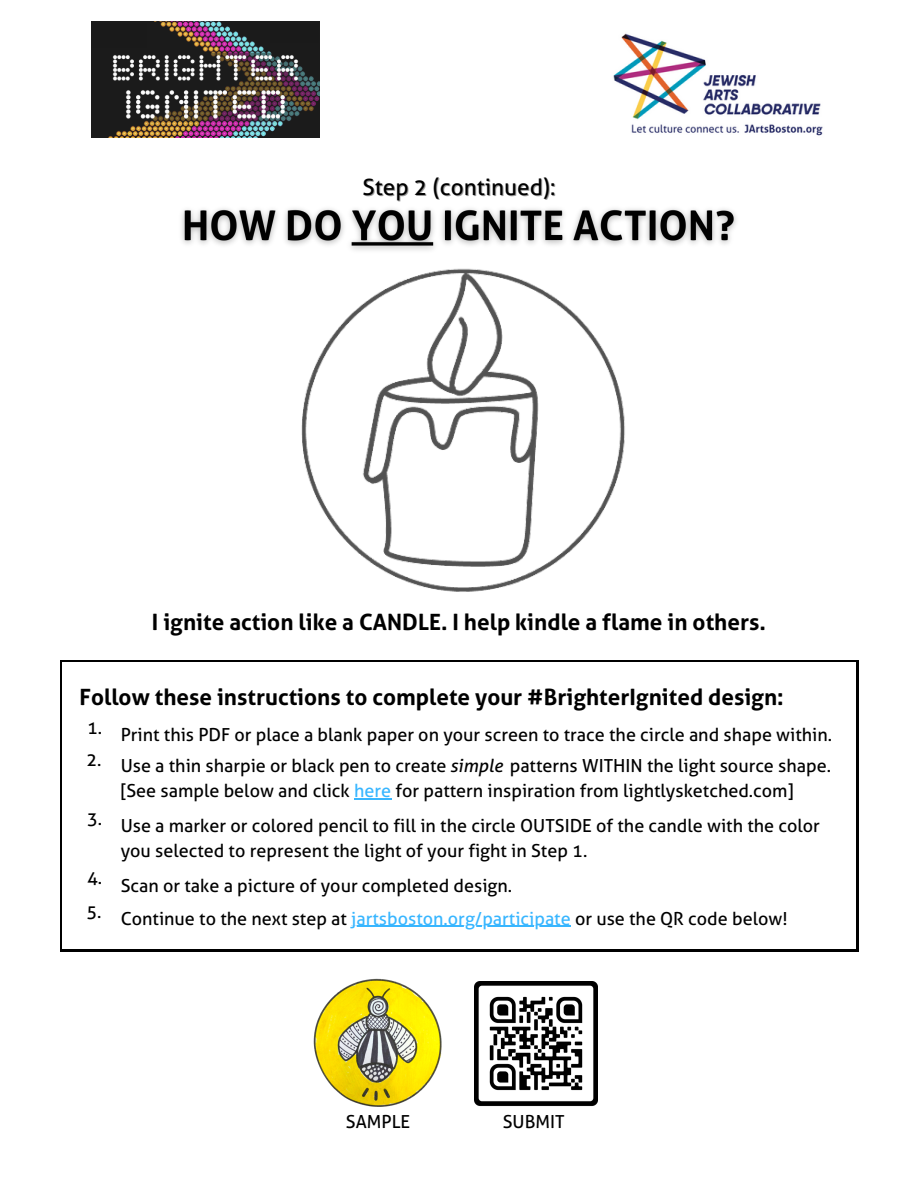
<style>
.page{position:relative;width:918px;height:1188px;background:#fff}
.page>*{position:absolute;margin:0;border:0;box-sizing:border-box;transform-origin:0 0}
.t1{font:700 22.5px "Aller";color:#000}
.t2{font:22.5px "Aller";color:#000}
.t3{font:18px/24.8px "Aller";color:#000}
.s1{font-style:italic}
.s2{color:#38b6ff}
</style>
<div class="page">
<img style="left:613px;top:33px;width:210px;height:103px">
<img style="left:474px;top:981px;width:124px;height:125px">
<img style="left:92px;top:21px;width:227px;height:117px">
<div style="left:92px;top:23px;width:55px;height:24px;background:#1a1a1a"></div>
<div style="left:270px;top:23px;width:49px;height:20px;background:#1a1a1a"></div>
<img style="left:313px;top:978px;width:129px;height:129px">
<div style="left:60px;top:660px;width:798px;height:292px;background:#000"></div>
<div style="left:62px;top:662px;width:793px;height:287px;background:#fff"></div>
<hr style="left:351px;top:926px;width:220px;height:1px;background:#38b6ff">
<hr style="left:354px;top:798px;width:37px;height:1px;background:#38b6ff">
<img style="left:181px;top:208px;width:556px;height:42px">
<img style="left:301px;top:250px;width:324px;height:342px">
<p class="t2" style="left:363px;top:174px;width:194px">Step 2 (continued):</p>
<p class="t1" style="left:152px;top:609px;width:616px">I ignite action like a CANDLE. I help kindle a flame in others.</p>
<p class="t1" style="left:80px;top:684px;width:706px">Follow these instructions to complete your #BrighterIgnited design:</p>
<p class="t3" style="left:86px;top:713px;width:17px;line-height:31.2px">1.<br>2.</p>
<p class="t3" style="left:87px;top:806px;width:17px">3.</p>
<p class="t3" style="left:86px;top:862px;width:17px;line-height:33.5px">4.<br>5.</p>
<p class="t3" style="left:121px;top:723px;width:713px">Print this PDF or place a blank paper on your screen to trace the circle and shape within.</p>
<p class="t3" style="left:121px;top:754px;width:712px">Use a thin sharpie or black pen to create <span class="s1">simple</span> patterns WITHIN the light source shape. [See sample below and click <span class="s2">here</span> for pattern inspiration from lightlysketched.com]</p>
<p class="t3" style="left:121px;top:813px;width:701px">Use a marker or colored pencil to fill in the circle OUTSIDE of the candle with the color you selected to represent the light of your fight in Step 1.</p>
<p class="t3" style="left:121px;top:870px;width:668px;line-height:32.4px">Scan or take a picture of your completed design.<br>Continue to the next step at <span class="s2">jartsboston.org/participate</span> or use the QR code below!</p>
<p class="t3" style="left:346px;top:1109px;width:66px">SAMPLE</p>
<p class="t3" style="left:503px;top:1109px;width:63px">SUBMIT</p>
</div>
